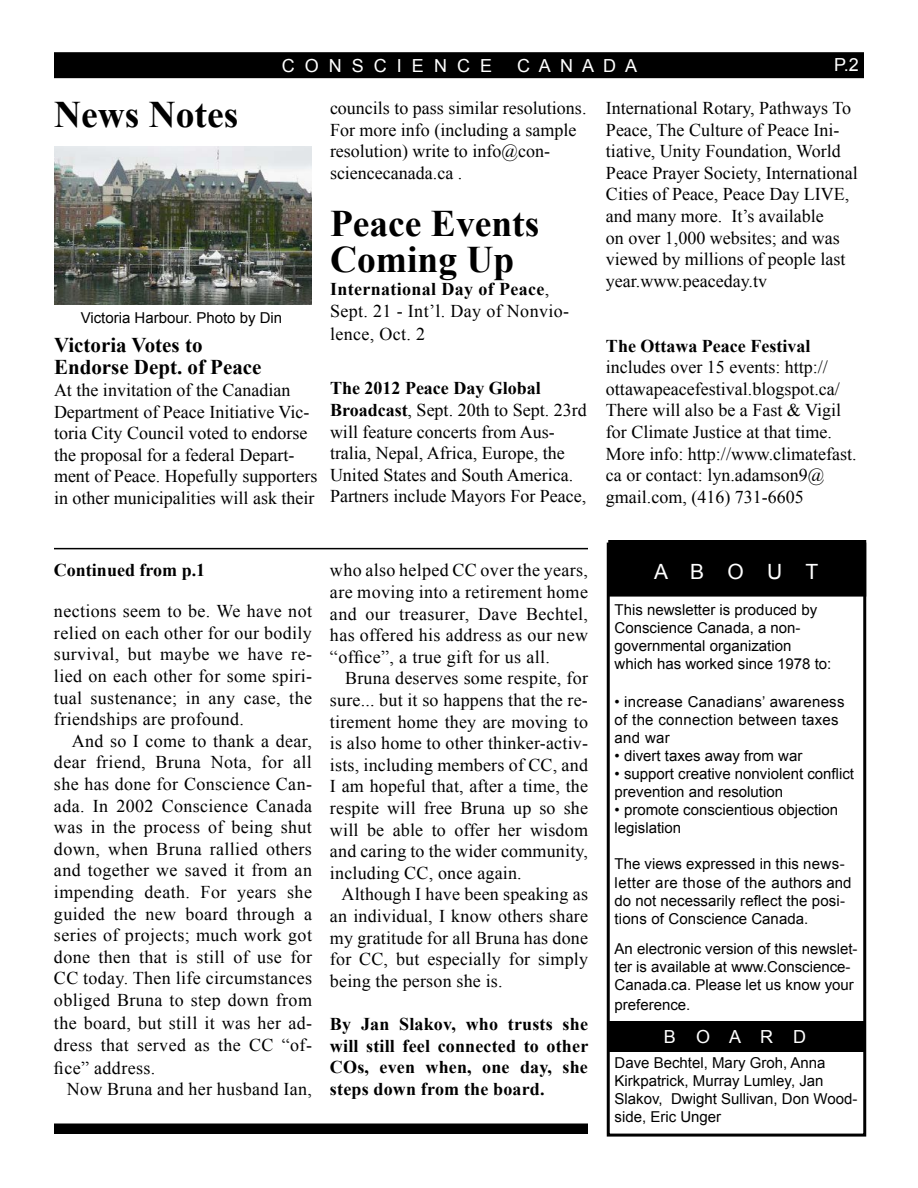
<style>
.page{position:relative;width:918px;height:1188px;background:#fff}
.page>*{position:absolute;margin:0;border:0;box-sizing:border-box;transform-origin:0 0}
.t1{font:700 37.5px/36px "Times New Roman";color:#000}
.t2{font:700 21px/22.5px "Times New Roman";color:#000}
.t3{font:21px "Arial";color:#fff}
.t4{font:18px/21.6px "Times New Roman";color:#000;text-align:justify}
.t5{font:700 18px/21.6px "Times New Roman";letter-spacing:.01em;color:#000;text-align:justify}
.t6{font:18px/22.5px "Times New Roman";letter-spacing:.02em;color:#000}
.t7{font:18px "Arial";color:#fff}
.t8{font:15px/18px "Arial";color:#000}
.t9{font:15px/18px "Arial";letter-spacing:.02em;color:#000}
.s1{font-weight:700}
</style>
<div class="page">
<div style="left:55px;top:53px;width:808px;height:24px;background:#000"></div>
<div style="left:54px;top:52px;width:810px;height:26px;border:2px solid #000"></div>
<div style="left:607px;top:543px;width:259px;height:594px;border:3px solid #000"></div>
<div style="left:609px;top:541px;width:257px;height:55px;background:#000"></div>
<div style="left:608px;top:540px;width:258px;height:57px;border:2px solid #000"></div>
<div style="left:608px;top:1021px;width:258px;height:30px;background:#000"></div>
<hr style="left:54px;top:548px;width:534px;height:1px;background:#000">
<img style="left:54px;top:147px;width:258px;height:158px">
<div style="left:54px;top:1124px;width:534px;height:10px;background:#000"></div>
<p class="t7" style="left:282px;top:54px;width:212px">C O N S C I E N C E</p>
<p class="t7" style="left:517px;top:54px;width:121px">C A N A D A</p>
<p class="t7" style="left:834px;top:53px;width:26px">P.2</p>
<h1 class="t1" style="left:54px;top:95px;width:186px">News Notes</h1>
<p class="t8" style="left:81px;top:309px;width:203px">Victoria Harbour. Photo by Din</p>
<p class="t2" style="left:54px;top:333px;width:209px">Victoria Votes to<br>Endorse Dept. of Peace</p>
<p class="t4" style="left:54px;top:379px;width:265px;text-align:left">At the invitation of the Canadian Department of Peace Initiative Vic&shy;toria City Council voted to endorse the proposal for a federal Depart&shy;ment of Peace. Hopefully supporters in other municipalities will ask their</p>
<p class="t4" style="left:330px;top:97px;width:258px;text-align:left">councils to pass similar resolutions.<br>For more info (including a sample resolution) write to info@con&shy;sciencecanada.ca .</p>
<h1 class="t1" style="left:330px;top:205px;width:211px">Peace Events<br>Coming Up</h1>
<p class="t6" style="left:330px;top:277px;width:241px"><span class="s1">International Day of Peace</span>,<br>Sept. 21 - Int’l. Day of Nonvio&shy;lence, Oct. 2</p>
<p class="t4" style="left:330px;top:377px;width:258px;text-align:left"><span class="s1">The 2012 Peace Day Global<br>Broadcast</span>, Sept. 20th to Sept. 23rd will feature concerts from Aus&shy;tralia, Nepal, Africa, Europe, the<br>United States and South America.<br>Partners include Mayors For Peace,</p>
<p class="t4" style="left:606px;top:97px;width:253px;text-align:left">International Rotary, Pathways To<br>Peace, The Culture of Peace Ini&shy;tiative, Unity Foundation, World<br>Peace Prayer Society, International<br>Cities of Peace, Peace Day LIVE, and many more. It’s available<br>on over 1,000 websites; and was viewed by millions of people last year.www.peaceday.tv</p>
<p class="t5" style="left:606px;top:334px;width:206px">The Ottawa Peace Festival</p>
<p class="t4" style="left:606px;top:356px;width:252px;text-align:left">includes over 15 events: http:// ottawapeacefestival.blogspot.ca/<br>There will also be a Fast &amp; Vigil for Climate Justice at that time.<br>More info: http://www.climatefast. ca or contact: lyn.adamson9@ gmail.com, (416) 731-6605</p>
<p class="t5" style="left:54px;top:559px;width:153px">Continued from p.1</p>
<p class="t4" style="left:54px;top:600px;width:260px">nections seem to be. We have not relied on each other for our bodily survival, but maybe we have re&shy;lied on each other for some spiri&shy;tual sustenance; in any case, the friendships are profound.</p>
<p class="t4" style="left:54px;top:730px;width:260px;text-indent:18px">And so I come to thank a dear, dear friend, Bruna Nota, for all she has done for Conscience Can&shy;ada. In 2002 Conscience Canada was in the process of being shut down, when Bruna rallied others and together we saved it from an impending death. For years she guided the new board through a series of projects; much work got done then that is still of use for CC today. Then life circumstances obliged Bruna to step down from the board, but still it was her ad&shy;dress that served as the CC “of&shy;fice” address.</p>
<p class="t6" style="left:67px;top:1078px;width:247px">Now Bruna and her husband Ian,</p>
<p class="t4" style="left:330px;top:559px;width:260px">who also helped CC over the years, are moving into a retirement home and our treasurer, Dave Bechtel, has offered his address as our new “office”, a true gift for us all.</p>
<p class="t4" style="left:330px;top:667px;width:260px;text-indent:15px">Bruna deserves some respite, for sure... but it so happens that the re&shy;tirement home they are moving to is also home to other thinker-activ&shy;ists, including members of CC, and I am hopeful that, after a time, the respite will free Bruna up so she will be able to offer her wisdom and caring to the wider community, including CC, once again.</p>
<p class="t4" style="left:330px;top:883px;width:260px;text-indent:12px">Although I have been speaking as an individual, I know others share my gratitude for all Bruna has done for CC, but especially for simply being the person she is.</p>
<p class="t5" style="left:330px;top:1013px;width:260px">By Jan Slakov, who trusts she will still feel connected to other COs, even when, one day, she steps down from the board.</p>
<p class="t3" style="left:654px;top:558px;width:166px">A B O U T</p>
<p class="t8" style="left:615px;top:601px;width:218px">This newsletter is produced by<br>Conscience Canada, a non&shy;governmental organization which has worked since 1978 to:</p>
<p class="t9" style="left:615px;top:693px;width:231px">• increase Canadians’ awareness of the connection between taxes and war</p>
<p class="t8" style="left:615px;top:747px;width:189px">• divert taxes away from war</p>
<p class="t8" style="left:615px;top:765px;width:241px">• support creative nonviolent conflict prevention and resolution</p>
<p class="t8" style="left:615px;top:801px;width:225px">• promote conscientious objection legislation</p>
<p class="t8" style="left:615px;top:854px;width:238px;line-height:19.5px">The views expressed in this news&shy;letter are those of the authors and</p>
<p class="t8" style="left:615px;top:892px;width:232px">do not necessarily reflect the posi&shy;tions of Conscience Canada.</p>
<p class="t8" style="left:615px;top:940px;width:245px">An electronic version of this newslet&shy;ter is available at www.Conscience-<br>Canada.ca. Please let us know your</p>
<p class="t8" style="left:615px;top:996px;width:77px">preference.</p>
<p class="t7" style="left:664px;top:1025px;width:144px">B O A R D</p>
<p class="t8" style="left:615px;top:1054px;width:244px">Dave Bechtel, Mary Groh, Anna<br>Kirkpatrick, Murray Lumley, Jan<br>Slakov, Dwight Sullivan, Don Wood&shy;side, Eric Unger</p>
</div>
